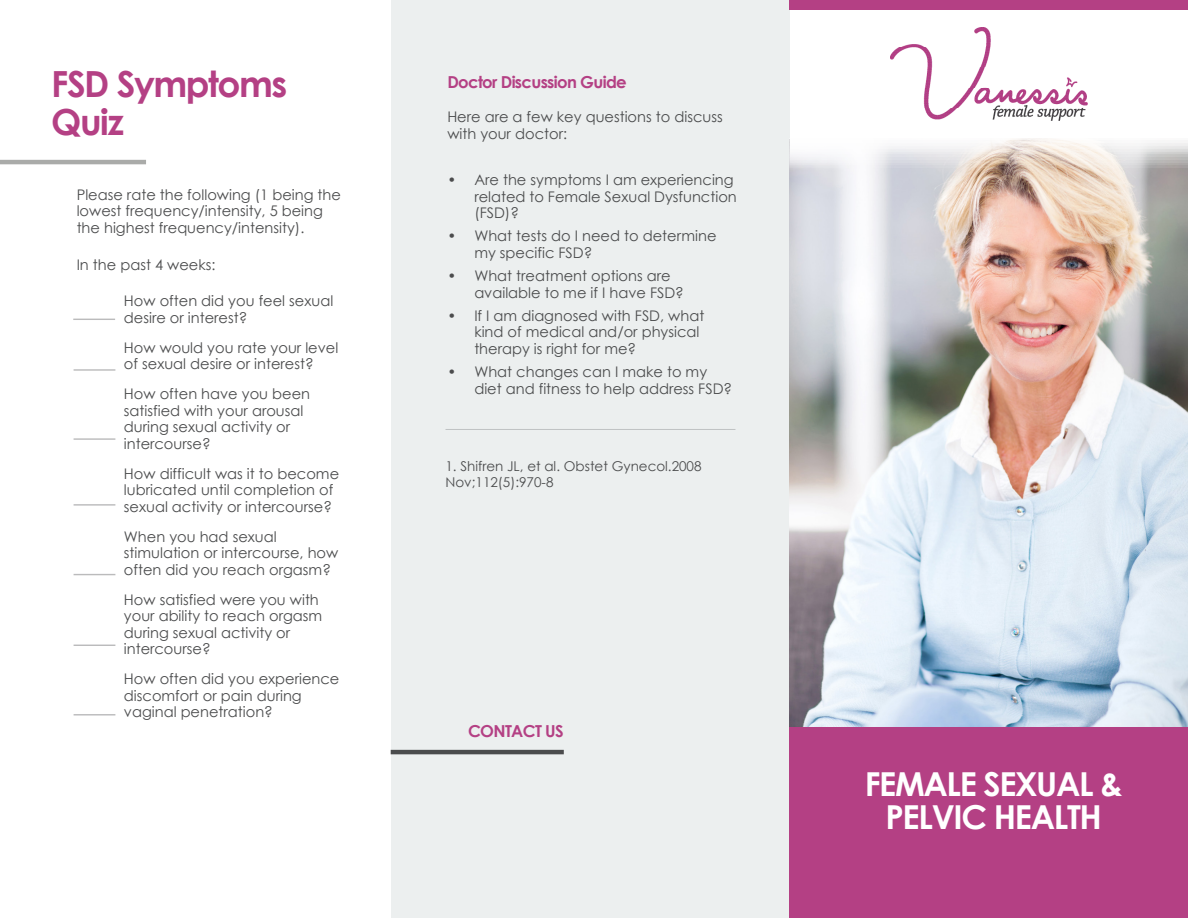
<style>
.page{position:relative;width:1188px;height:918px;background:#fff}
.page>*{position:absolute;margin:0;border:0;box-sizing:border-box;transform-origin:0 0}
.Header_1{font:700 36px "Century Gothic";letter-spacing:-.04em;color:#b44084}
.Header_1-2{font:700 33px "Century Gothic";letter-spacing:-.04em;color:#fff}
.Paragraph{font:700 16.5px "Century Gothic";letter-spacing:-.04em;color:#b44084}
.Header_4{font:700 16.5px "Century Gothic";letter-spacing:-.04em;color:#b44084}
.Checklist{font:14.7px/16.5px "Century Gothic";color:#4b4c4d}
.Paragraph-2{font:14.7px/16.5px "Century Gothic";color:#4b4c4d}
.Paragraph-3{font:13.5px/16.5px "Century Gothic";color:#4b4c4d}
</style>
<div class="page">
<div style="left:391px;top:0;width:398px;height:918px;background:#ecefef"></div>
<div style="left:789px;top:662px;width:399px;height:256px;background:#b44084"></div>
<img style="left:792px;top:141px;width:393px;height:582px">
<div style="left:789px;top:138px;width:399px;height:588px;border:2px solid #fff"></div>
<hr style="left:391px;top:750px;width:173px;height:4px;background:#4b4c4d">
<div style="left:789px;top:0;width:399px;height:9px;background:#b44084"></div>
<hr style="left:0;top:160px;width:146px;height:4px;background:#aaaba9">
<img style="left:890px;top:27px;width:197px;height:94px">
<hr style="left:446px;top:429px;width:289px;height:1px;background:#939598">
<hr style="left:73px;top:319px;width:42px;height:1px;background:#bbbbbc">
<hr style="left:74px;top:369px;width:41px;height:2px;background:#bbbbbc">
<hr style="left:74px;top:438px;width:41px;height:2px;background:#bbbbbc">
<hr style="left:74px;top:504px;width:41px;height:2px;background:#bbbbbc">
<hr style="left:74px;top:574px;width:41px;height:1px;background:#bbbbbc">
<hr style="left:74px;top:645px;width:41px;height:1px;background:#bbbbbc">
<hr style="left:74px;top:714px;width:41px;height:2px;background:#bbbbbc">
<p class="Header_1" style="left:51px;top:61px;width:238px">FSD Symptoms</p>
<p class="Header_1" style="left:51px;top:99px;width:74px">Quiz</p>
<p class="Paragraph-2" style="left:77px;top:186px;width:266px">Please rate the following (1 being the lowest frequency/intensity, 5 being the highest frequency/intensity).</p>
<p class="Paragraph-2" style="left:77px;top:256px;width:140px">In the past 4 weeks:</p>
<p class="Checklist" style="left:124px;top:293px;width:211px">How often did you feel sexual desire or interest?</p>
<p class="Checklist" style="left:124px;top:339px;width:216px">How would you rate your level of sexual desire or interest?</p>
<p class="Checklist" style="left:124px;top:386px;width:188px">How often have you been satisfied with your arousal during sexual activity or intercourse?</p>
<p class="Checklist" style="left:124px;top:465px;width:217px">How difficult was it to become lubricated until completion of sexual activity or intercourse?</p>
<p class="Checklist" style="left:124px;top:528px;width:216px">When you had sexual stimulation or intercourse, how often did you reach orgasm?</p>
<p class="Checklist" style="left:124px;top:591px;width:200px">How satisfied were you with your ability to reach orgasm during sexual activity or intercourse?</p>
<p class="Checklist" style="left:124px;top:671px;width:217px">How often did you experience discomfort or pain during vaginal penetration?</p>
<p class="Paragraph" style="left:447px;top:71px;width:181px">Doctor Discussion Guide</p>
<p class="Paragraph-2" style="left:447px;top:108px;width:277px">Here are a few key questions to discuss with your doctor:</p>
<p class="Paragraph-2" style="left:474px;top:171px;width:264px;text-indent:-27px">• Are the symptoms I am experiencing related to Female Sexual Dysfunction (FSD)?</p>
<p class="Paragraph-2" style="left:474px;top:227px;width:244px;text-indent:-27px">• What tests do I need to determine my specific FSD?</p>
<p class="Paragraph-2" style="left:474px;top:267px;width:211px;text-indent:-27px">• What treatment options are available to me if I have FSD?</p>
<p class="Paragraph-2" style="left:474px;top:307px;width:231px;text-indent:-27px">• If I am diagnosed with FSD, what kind of medical and/or physical therapy is right for me?</p>
<p class="Paragraph-2" style="left:474px;top:363px;width:259px;text-indent:-27px">• What changes can I make to my diet and fitness to help address FSD?</p>
<p class="Paragraph-3" style="left:446px;top:457px;width:258px">1. Shifren JL, et al. Obstet Gynecol.2008<br>Nov;112(5):970-8</p>
<p class="Header_4" style="left:468px;top:720px;width:97px">CONTACT US</p>
<p class="Header_1-2" style="left:865px;top:763px;width:260px">FEMALE SEXUAL &amp;</p>
<p class="Header_1-2" style="left:886px;top:796px;width:218px">PELVIC HEALTH</p>
</div>
